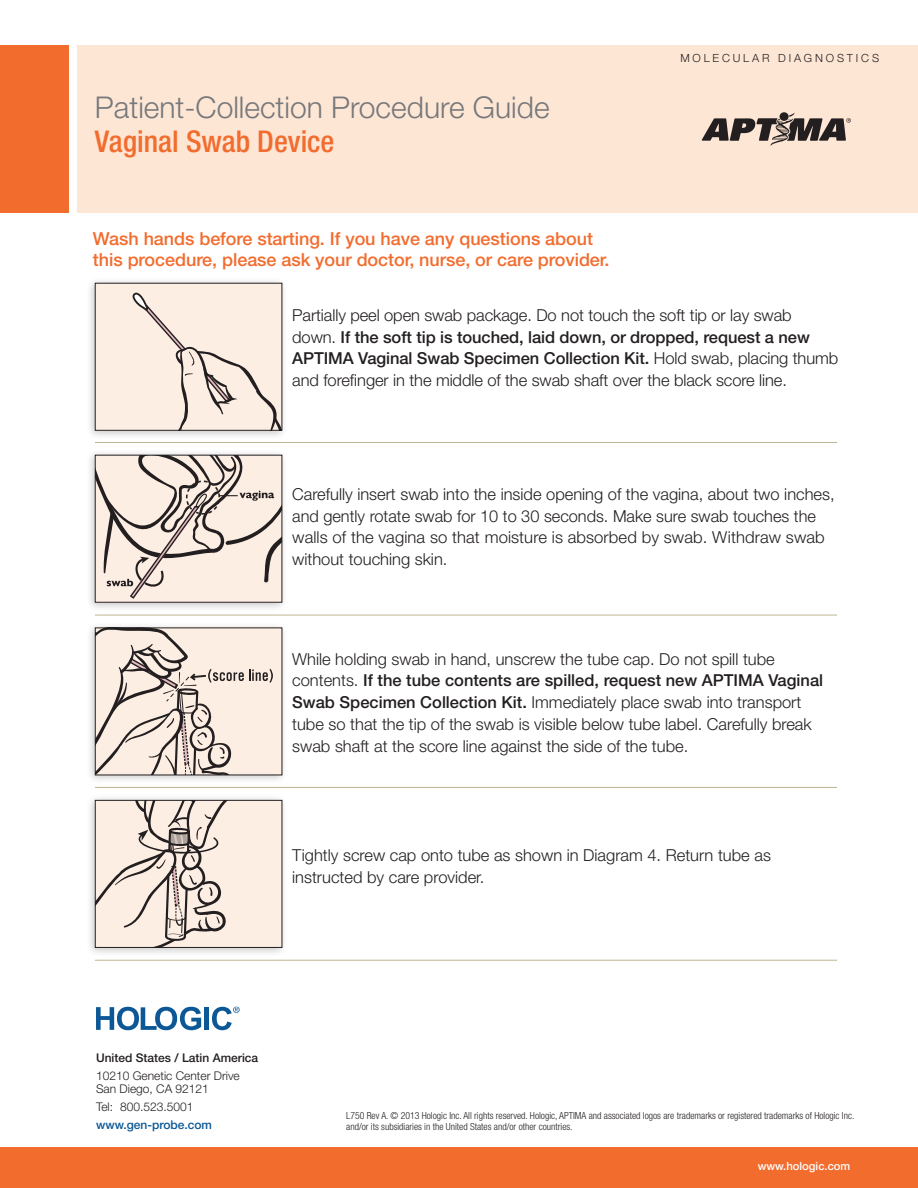
<style>
.page{position:relative;width:918px;height:1188px;background:#fff}
.page>*{position:absolute;margin:0;border:0;box-sizing:border-box;transform-origin:0 0}
.t1{font:300 30px "Helvetica Neue LT Std";color:#76787b}
.t2{font:500 condensed 30px "Helvetica Neue LT Std";color:#f26c2e}
.t3{font:500 18px/21px "Helvetica Neue LT Std";letter-spacing:-.005em;color:#f26c2e}
.t4{font:300 16.5px/21.8px "Helvetica Neue LT Std";color:#231f20}
.t5{font:300 12px/13.5px "Helvetica Neue LT Std";color:#231f20}
.t6{font:500 12px "Helvetica Neue LT Std";color:#231f20}
.t7{font:500 12px "Helvetica Neue LT Std";color:#0c5896}
.t8{font:300 11.25px "Helvetica Neue LT Std";letter-spacing:.25em;color:#231f20}
.t9{font:500 11.25px "Helvetica Neue LT Std";color:#fff}
.t10{font:300 condensed 9.75px/11.2px "Helvetica Neue LT Std";color:#231f20}
.s1{font-weight:500}
</style>
<div class="page">
<div style="left:0;top:45px;width:68px;height:168px;background:#f26c2e"></div>
<div style="left:78px;top:45px;width:840px;height:168px;background:#fee6d5"></div>
<svg style="left:96px;top:1007px;width:105px;height:23px"></svg>
<hr style="left:204px;top:1007px;width:4px;height:23px;background:#0c5896">
<svg style="left:212px;top:1007px;width:28px;height:23px"></svg>
<div style="left:0;top:1148px;width:918px;height:40px;background:#f26c2e"></div>
<div style="left:86px;top:277px;width:202px;height:163px;background:#231f20;opacity:.25"></div>
<div style="left:95px;top:283px;width:187px;height:147px;background:#fdeee3"></div>
<svg style="left:132px;top:293px;width:148px;height:136px"></svg>
<div style="left:95px;top:283px;width:187px;height:148px;border:1px solid #231f20"></div>
<div style="left:86px;top:449px;width:202px;height:163px;background:#231f20;opacity:.25"></div>
<svg style="left:97px;top:457px;width:183px;height:143px"></svg>
<div style="left:95px;top:455px;width:187px;height:147px;border:1px solid #231f20"></div>
<div style="left:86px;top:621px;width:202px;height:163px;background:#231f20;opacity:.25"></div>
<div style="left:95px;top:628px;width:187px;height:147px;background:#fdeee3"></div>
<svg style="left:97px;top:630px;width:176px;height:143px"></svg>
<div style="left:95px;top:628px;width:187px;height:147px;border:1px solid #231f20"></div>
<div style="left:86px;top:794px;width:202px;height:163px;background:#231f20;opacity:.25"></div>
<div style="left:95px;top:800px;width:187px;height:147px;background:#fdeee3"></div>
<svg style="left:97px;top:802px;width:129px;height:144px"></svg>
<div style="left:95px;top:800px;width:187px;height:148px;border:1px solid #231f20"></div>
<hr style="left:95px;top:442px;width:742px;height:1px;background:#bdb592">
<hr style="left:95px;top:615px;width:742px;height:1px;background:#bdb592">
<hr style="left:95px;top:787px;width:742px;height:1px;background:#bdb592">
<hr style="left:95px;top:960px;width:742px;height:1px;background:#bdb592">
<svg style="left:702px;top:113px;width:149px;height:33px"></svg>
<h1 class="t1" style="left:95px;top:89px;width:456px">Patient-Collection Procedure Guide</h1>
<h1 class="t2" style="left:95px;top:123px;width:241px">Vaginal Swab Device</h1>
<p class="t3" style="left:93px;top:228px;width:518px">Wash hands before starting. If you have any questions about this procedure, please ask your doctor, nurse, or care provider.</p>
<p class="t8" style="left:680px;top:52px;width:191px">Molec ula r d iag nost ics</p>
<p class="t4" style="left:292px;top:304px;width:548px">Partially peel open swab package. Do not touch the soft tip or lay swab down. <span class="s1">If the soft tip is touched, laid down, or dropped, request a new APTIMA Vaginal Swab Specimen Collection Kit.</span> Hold swab, placing thumb and forefinger in the middle of the swab shaft over the black score line.</p>
<p class="t4" style="left:292px;top:483px;width:544px">Carefully insert swab into the inside opening of the vagina, about two inches, and gently rotate swab for 10 to 30 seconds. Make sure swab touches the walls of the vagina so that moisture is absorbed by swab. Withdraw swab without touching skin.</p>
<p class="t4" style="left:292px;top:648px;width:532px">While holding swab in hand, unscrew the tube cap. Do not spill tube contents. <span class="s1">If the tube contents are spilled, request new APTIMA Vaginal Swab Specimen Collection Kit.</span> Immediately place swab into transport tube so that the tip of the swab is visible below tube label. Carefully break swab shaft at the score line against the side of the tube.</p>
<p class="t4" style="left:292px;top:844px;width:480px">Tightly screw cap onto tube as shown in Diagram 4. Return tube as instructed by care provider.</p>
<p class="t6" style="left:96px;top:1051px;width:164px">United States / Latin America</p>
<p class="t5" style="left:96px;top:1069px;width:145px">10210 Genetic Center Drive<br>San Diego, CA 92121</p>
<p class="t5" style="left:96px;top:1100px;width:99px">Tel: 800.523.5001</p>
<p class="t7" style="left:96px;top:1118px;width:118px">www.gen-probe.com</p>
<p class="t10" style="left:346px;top:1110px;width:510px">L750 Rev A. © 2013 Hologic Inc. All rights reserved. Hologic, APTIMA and associated logos are trademarks or registered trademarks of Hologic Inc. and/or its subsidiaries in the United States and/or other countries.</p>
<p class="t9" style="left:758px;top:1159px;width:94px">www.hologic.com</p>
</div>
